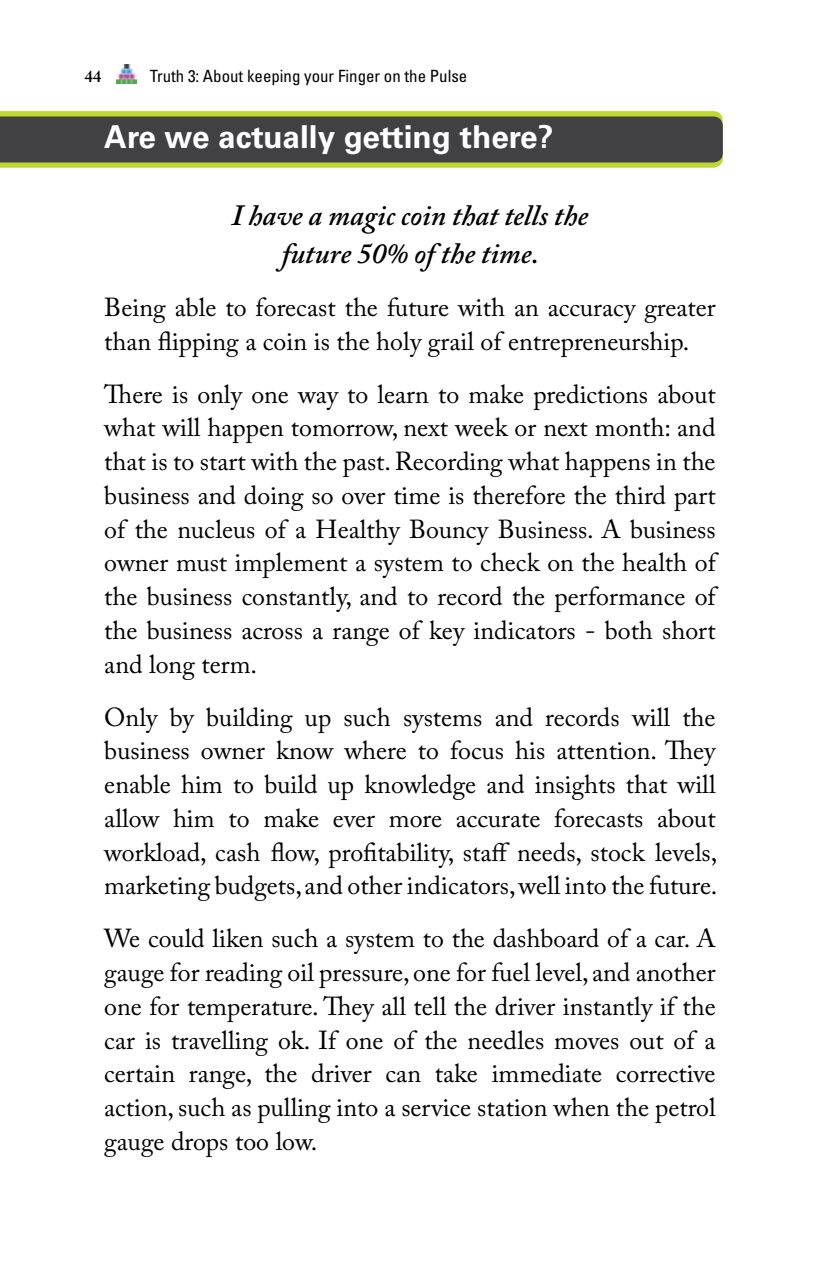
<style>
.page{position:relative;width:820px;height:1266px;background:#fff}
.page>*{position:absolute;margin:0;border:0;box-sizing:border-box;transform-origin:0 0}
.t1{font:700 31.5px "Univers";color:#fff}
.t2{font:italic 600 29.25px/38.2px "Adobe Caslon Pro";color:#000;text-align:center}
.t3{font:25.88px/33.8px "Adobe Caslon Pro";color:#000;text-align:justify}
.t4{font:condensed 16.88px "Univers";color:#000}
.t5{font:600 16.88px "Adobe Caslon Pro";color:#000}
</style>
<div class="page">
<img style="left:116px;top:64px;width:20px;height:20px">
<svg style="left:0;top:111px;width:723px;height:57px;background:#5a5d40"></svg>
<p class="t5" style="left:84px;top:66px;width:18px">44</p>
<p class="t4" style="left:150px;top:66px;width:319px">Truth 3: About keeping your Finger on the Pulse</p>
<p class="t1" style="left:104px;top:119px;width:451px">Are we actually getting there?</p>
<p class="t2" style="left:232px;top:195px;width:358px">I have a magic coin that tells the future 50% of the time.</p>
<p class="t3" style="left:104px;top:290px;width:613px">Being able to forecast the future with an accuracy greater than flipping a coin is the holy grail of entrepreneurship.</p>
<p class="t3" style="left:104px;top:377px;width:613px">There is only one way to learn to make predictions about what will happen tomorrow, next week or next month: and that is to start with the past. Recording what happens in the business and doing so over time is therefore the third part of the nucleus of a Healthy Bouncy Business. A business owner must implement a system to check on the health of the business constantly, and to record the performance of the business across a range of key indicators - both short and long term.</p>
<p class="t3" style="left:104px;top:699px;width:615px">Only by building up such systems and records will the business owner know where to focus his attention. They enable him to build up knowledge and insights that will allow him to make ever more accurate forecasts about workload, cash flow, profitability, staff needs, stock levels, marketing budgets, and other indicators, well into the future.</p>
<p class="t3" style="left:104px;top:921px;width:613px">We could liken such a system to the dashboard of a car. A gauge for reading oil pressure, one for fuel level, and another one for temperature. They all tell the driver instantly if the car is travelling ok. If one of the needles moves out of a certain range, the driver can take immediate corrective action, such as pulling into a service station when the petrol gauge drops too low.</p>
</div>
